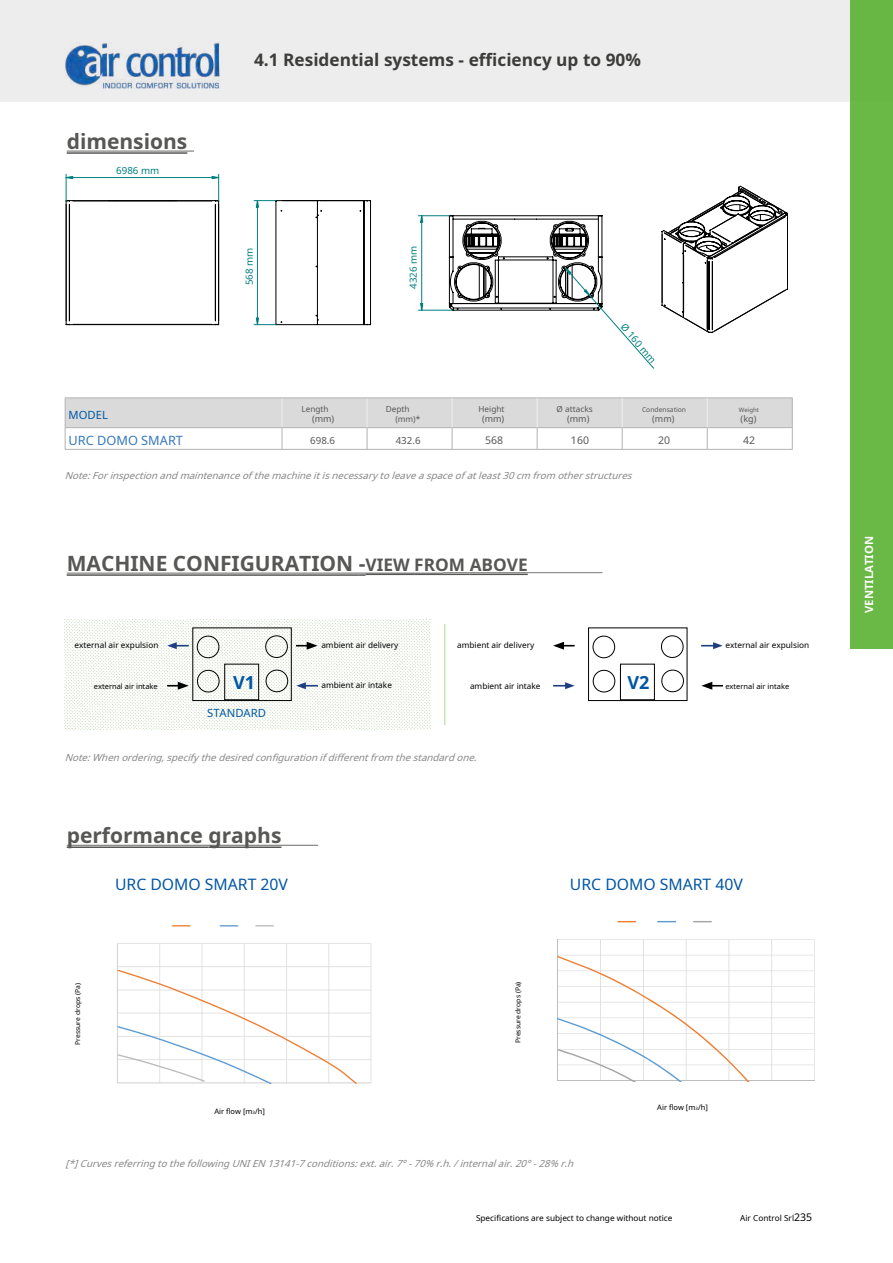
<style>
.page{position:relative;width:893px;height:1263px;background:#fff}
.page>*{position:absolute;margin:0;border:0;box-sizing:border-box;transform-origin:0 0}
.t1{font:700 21px "Noto Sans";color:#575756}
.t2{font:700 18px "Noto Sans";color:#0056a4}
.t3{font:700 17.25px "Noto Sans";color:#3c3c3b}
.t4{font:15.75px "Noto Sans";color:#0056a4}
.t5{font:12.75px "Noto Sans";color:#3577bc}
.t6{font:11.25px "Noto Sans";color:#0056a4}
.t7{font:700 11.25px "Noto Sans";color:#fff}
.t8{font:10.5px "Noto Sans";color:#585756}
.t9{font:italic 9.75px "Noto Sans";color:#878787}
.t10{font:9.75px "Noto Sans";color:#008081}
.t11{font:9.75px "Noto Sans";color:#585756}
.t12{font:9px "Noto Sans";color:#575756}
.t13{font:8.25px "Noto Sans";color:#000}
.t14{font:8.25px/9.8px "Noto Sans";color:#575756}
.t15{font:7.5px "Noto Sans";color:#000}
.t16{font:6.75px "Noto Sans";color:#000}
.t17{font:6.75px "Noto Sans";color:#575756}
.t18{font:6px "Noto Sans";color:#575756}
.s1{font-size:17.25px}
.s2{font-size:4.5px}
.s3{font-size:10.5px}
</style>
<div class="page">
<div style="left:0;top:0;width:893px;height:101px;background:#ededed"></div>
<img style="left:65px;top:43px;width:155px;height:46px">
<div style="left:850px;top:0;width:43px;height:649px;background:#6ab846"></div>
<svg style="left:661px;top:186px;width:127px;height:147px"></svg>
<svg style="left:66px;top:174px;width:154px;height:151px"></svg>
<hr style="left:66px;top:177px;width:153px;height:1px;background:#008081">
<svg style="left:254px;top:200px;width:400px;height:169px"></svg>
<hr style="left:444px;top:624px;width:1px;height:101px;background:#5ab031">
<div style="left:588px;top:627px;width:99px;height:74px;border:1px solid #000"></div>
<div style="left:620px;top:664px;width:35px;height:36px;border:1px solid #000"></div>
<div style="left:593px;top:636px;width:22px;height:22px;border:1px solid #000;border-radius:50%"></div>
<div style="left:661px;top:635px;width:22px;height:23px;border:1px solid #000;border-radius:50%"></div>
<div style="left:593px;top:670px;width:22px;height:22px;border:1px solid #000;border-radius:50%"></div>
<div style="left:661px;top:670px;width:23px;height:22px;border:1px solid #000;border-radius:50%"></div>
<svg style="left:65px;top:619px;width:366px;height:110px"></svg>
<svg style="left:553px;top:642px;width:22px;height:8px"></svg>
<svg style="left:701px;top:682px;width:22px;height:8px"></svg>
<svg style="left:553px;top:682px;width:22px;height:7px"></svg>
<svg style="left:701px;top:642px;width:22px;height:7px"></svg>
<div style="left:224px;top:664px;width:35px;height:36px;border:1px solid #000"></div>
<div style="left:197px;top:636px;width:22px;height:22px;border:1px solid #000;border-radius:50%"></div>
<div style="left:265px;top:635px;width:23px;height:23px;border:1px solid #000;border-radius:50%"></div>
<div style="left:197px;top:670px;width:22px;height:22px;border:1px solid #000;border-radius:50%"></div>
<div style="left:266px;top:670px;width:22px;height:22px;border:1px solid #000;border-radius:50%"></div>
<hr style="left:65px;top:397px;width:217px;height:1px;background:#b3b2b2">
<hr style="left:282px;top:397px;width:85px;height:1px;background:#b3b2b2">
<hr style="left:367px;top:397px;width:85px;height:1px;background:#b3b2b2">
<hr style="left:452px;top:397px;width:85px;height:1px;background:#b3b2b2">
<hr style="left:537px;top:397px;width:85px;height:1px;background:#b3b2b2">
<hr style="left:622px;top:397px;width:85px;height:1px;background:#b3b2b2">
<hr style="left:707px;top:397px;width:86px;height:1px;background:#b3b2b2">
<hr style="left:65px;top:449px;width:217px;height:1px;background:#b3b2b2">
<svg style="left:65px;top:398px;width:728px;height:51px"></svg>
<hr style="left:282px;top:449px;width:85px;height:1px;background:#b3b2b2">
<hr style="left:367px;top:449px;width:85px;height:1px;background:#b3b2b2">
<hr style="left:452px;top:449px;width:85px;height:1px;background:#b3b2b2">
<hr style="left:537px;top:449px;width:85px;height:1px;background:#b3b2b2">
<hr style="left:622px;top:449px;width:85px;height:1px;background:#b3b2b2">
<hr style="left:707px;top:449px;width:86px;height:1px;background:#b3b2b2">
<hr style="left:67px;top:151px;width:127px;height:1px;background:#575756">
<hr style="left:67px;top:845px;width:251px;height:1px;background:#575756">
<hr style="left:67px;top:572px;width:375px;height:2px;background:#575756">
<hr style="left:442px;top:572px;width:160px;height:1px;background:#575756">
<svg style="left:117px;top:925px;width:255px;height:159px"></svg>
<hr style="left:558px;top:1064px;width:256px;height:1px;background:#dadad9">
<hr style="left:558px;top:1049px;width:256px;height:1px;background:#dadad9">
<hr style="left:558px;top:1033px;width:256px;height:1px;background:#dadad9">
<hr style="left:558px;top:1017px;width:256px;height:1px;background:#dadad9">
<hr style="left:558px;top:1002px;width:256px;height:1px;background:#dadad9">
<hr style="left:558px;top:986px;width:256px;height:1px;background:#dadad9">
<hr style="left:558px;top:970px;width:256px;height:1px;background:#dadad9">
<hr style="left:558px;top:955px;width:256px;height:1px;background:#dadad9">
<hr style="left:558px;top:939px;width:256px;height:1px;background:#dadad9">
<hr style="left:600px;top:939px;width:1px;height:142px;background:#dadad9">
<hr style="left:643px;top:939px;width:1px;height:142px;background:#dadad9">
<hr style="left:686px;top:939px;width:1px;height:142px;background:#dadad9">
<hr style="left:728px;top:939px;width:1px;height:142px;background:#dadad9">
<hr style="left:771px;top:939px;width:1px;height:142px;background:#dadad9">
<hr style="left:814px;top:939px;width:1px;height:142px;background:#dadad9">
<hr style="left:557px;top:939px;width:1px;height:142px;background:#bebebf">
<hr style="left:558px;top:1080px;width:256px;height:1px;background:#bebebf">
<svg style="left:557px;top:956px;width:222px;height:125px"></svg>
<svg style="left:617px;top:921px;width:19px;height:1px"></svg>
<svg style="left:657px;top:921px;width:19px;height:1px"></svg>
<svg style="left:693px;top:921px;width:19px;height:1px"></svg>
<hr style="left:67px;top:152px;width:120px;height:2px;background:#575756">
<hr style="left:67px;top:574px;width:106px;height:2px;background:#575756">
<hr style="left:173px;top:574px;width:186px;height:2px;background:#575756">
<svg style="left:359px;top:574px;width:7px;height:2px"></svg>
<hr style="left:366px;top:574px;width:48px;height:1px;background:#575756">
<hr style="left:414px;top:574px;width:56px;height:1px;background:#575756">
<hr style="left:470px;top:574px;width:58px;height:1px;background:#575756">
<hr style="left:67px;top:846px;width:141px;height:2px;background:#575756">
<hr style="left:208px;top:846px;width:73px;height:2px;background:#575756">
<h1 class="t1" style="left:67px;top:126px;width:122px">dimensions</h1>
<p class="t10" style="left:116px;top:163px;width:45px">6986 mm</p>
<p class="t6" style="left:69px;top:407px;width:41px">MODEL</p>
<h3 class="t3" style="left:254px;top:48px;width:388px">4.1 Residential systems - efficiency up to 90%</h3>
<p class="t10" style="left:242px;top:285px;width:39px;rotate:-90deg">568 mm</p>
<p class="t10" style="left:407px;top:289px;width:45px;rotate:-90deg">4326 mm</p>
<p class="t14" style="left:301px;top:404px;width:29px">Length</p>
<p class="t12" style="left:312px;top:412px;width:24px">(mm)</p>
<p class="t14" style="left:395px;top:404px;width:26px;text-indent:-10px">Depth (mm)*</p>
<p class="t14" style="left:478px;top:404px;width:28px">Height</p>
<p class="t12" style="left:482px;top:412px;width:24px">(mm)</p>
<p class="t14" style="left:557px;top:404px;width:38px">Ø attacks</p>
<p class="t12" style="left:567px;top:412px;width:24px">(mm)</p>
<p class="t10" style="left:628px;top:321px;width:49px;rotate:49deg">Ø 160 mm</p>
<p class="t17" style="left:642px;top:405px;width:46px">Condensation</p>
<p class="t12" style="left:652px;top:412px;width:24px">(mm)</p>
<p class="t18" style="left:739px;top:406px;width:22px">Weight</p>
<p class="t12" style="left:741px;top:412px;width:17px">(kg)</p>
<h3 class="t5" style="left:69px;top:432px;width:116px">URC DOMO SMART</h3>
<p class="t11" style="left:310px;top:433px;width:26px">698.6</p>
<p class="t11" style="left:396px;top:433px;width:26px">432.6</p>
<p class="t8" style="left:485px;top:432px;width:20px">568</p>
<p class="t8" style="left:571px;top:432px;width:20px">160</p>
<p class="t8" style="left:658px;top:432px;width:14px">20</p>
<p class="t8" style="left:743px;top:432px;width:14px">42</p>
<p class="t9" style="left:65px;top:469px;width:572px">Note:Forinspectionandmaintenanceofthemachineitisnecessarytoleaveaspaceofatleast30cm from otherstructures</p>
<h1 class="t1" style="left:67px;top:548px;width:463px">MACHINE CONFIGURATION -<span class="s1">VIEW FROM ABOVE</span></h1>
<p class="t13" style="left:75px;top:639px;width:85px">external air expulsion</p>
<p class="t13" style="left:321px;top:639px;width:79px">ambient air delivery</p>
<p class="t13" style="left:457px;top:639px;width:79px">ambient air delivery</p>
<p class="t13" style="left:725px;top:639px;width:85px">external air expulsion</p>
<p class="t15" style="left:94px;top:681px;width:65px">external air intake</p>
<h2 class="t2" style="left:233px;top:669px;width:23px">V1</h2>
<p class="t13" style="left:321px;top:679px;width:72px">ambient air intake</p>
<p class="t13" style="left:470px;top:680px;width:72px">ambient air intake</p>
<h2 class="t2" style="left:627px;top:669px;width:23px">V2</h2>
<p class="t15" style="left:725px;top:681px;width:65px">external air intake</p>
<p class="t6" style="left:207px;top:705px;width:60px">STANDARD</p>
<p class="t9" style="left:65px;top:751px;width:417px">Note:Whenordering,specifythedesiredconfigurationifdifferentfrom thestandardone.</p>
<h1 class="t1" style="left:67px;top:820px;width:216px">performance graphs</h1>
<h3 class="t4" style="left:115px;top:873px;width:174px">URC DOMO SMART 20V</h3>
<h3 class="t4" style="left:570px;top:873px;width:174px">URC DOMO SMART 40V</h3>
<p class="t16" style="left:73px;top:1045px;width:63px;rotate:-90deg">Pressure drops (Pa)</p>
<p class="t15" style="left:214px;top:1106px;width:52px">Air flow [m<span class="s2">3</span>/h]</p>
<p class="t16" style="left:513px;top:1043px;width:63px;rotate:-90deg">Pressure drops (Pa)</p>
<p class="t9" style="left:66px;top:1156px;width:513px">[*]CurvesreferringtothefollowingUNIEN 13141-7conditions:ext.air.7°-70% r.h./internalair.20°-28% r.h</p>
<p class="t15" style="left:657px;top:1102px;width:52px">Air flow [m<span class="s2">3</span>/h]</p>
<p class="t13" style="left:476px;top:1212px;width:198px">Specifications are subject to change without notice</p>
<p class="t13" style="left:740px;top:1212px;width:73px">Air Control Srl<span class="s3">235</span></p>
<p class="t7" style="left:861px;top:613px;width:78px;rotate:-90deg">VENTILATION</p>
</div>
